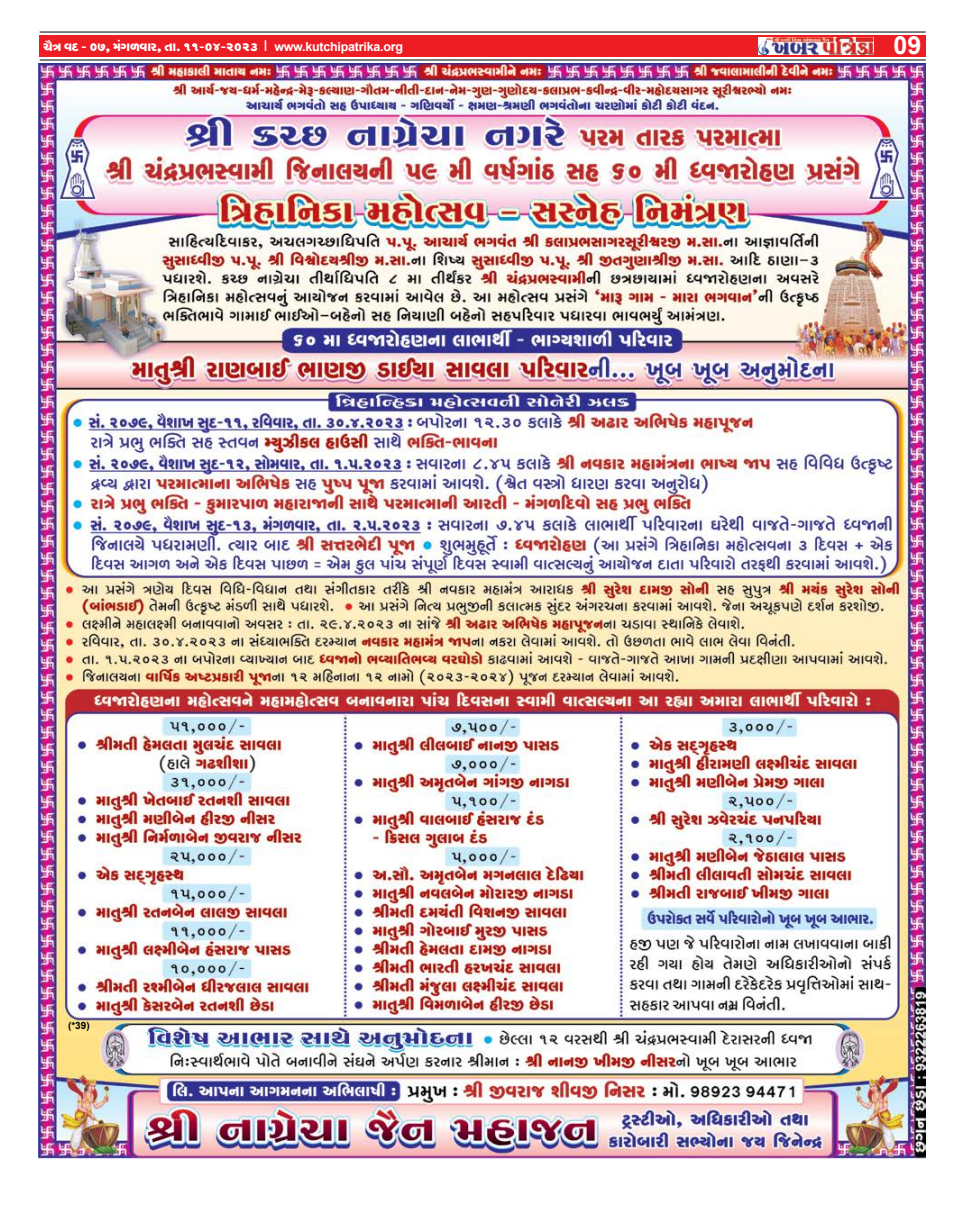
<style>
.page{position:relative;width:964px;height:1205px;background:#fff}
.page>*{position:absolute;margin:0;border:0;box-sizing:border-box;transform-origin:0 0}
.t1{font:700 25px "Arial";color:#fff}
.t2{font:15px "SHREE GUJ7";letter-spacing:-.02em;color:#fff}
.t3{font:700 10px "Arial";color:#000}
.s1{font-family:"Arial"}
.s2{font-family:"Arial";font-weight:700;font-size:12.5px}
</style>
<div class="page">
<hr style="left:40px;top:59px;width:886px;height:1px;background:#000">
<div style="left:40px;top:35px;width:886px;height:22px;background:#ed1d24"></div>
<hr style="left:40px;top:32px;width:886px;height:1px;background:#000">
<img style="left:758px;top:38px;width:116px;height:16px">
<img style="left:39px;top:63px;width:886px;height:1095px">
<p class="t2" style="left:43px;top:39px;width:361px">Q¥Ó hv$ - 07, d„Nmhpf, sp. 11-04-2023 <span class="s1">I</span> <span class="s2">www.kutchipatrika.org</span></p>
<h1 class="t1" style="left:893px;top:28px;width:29px">09</h1>
<p class="t3" style="left:68px;top:1018px;width:23px">(*39)</p>
</div>
